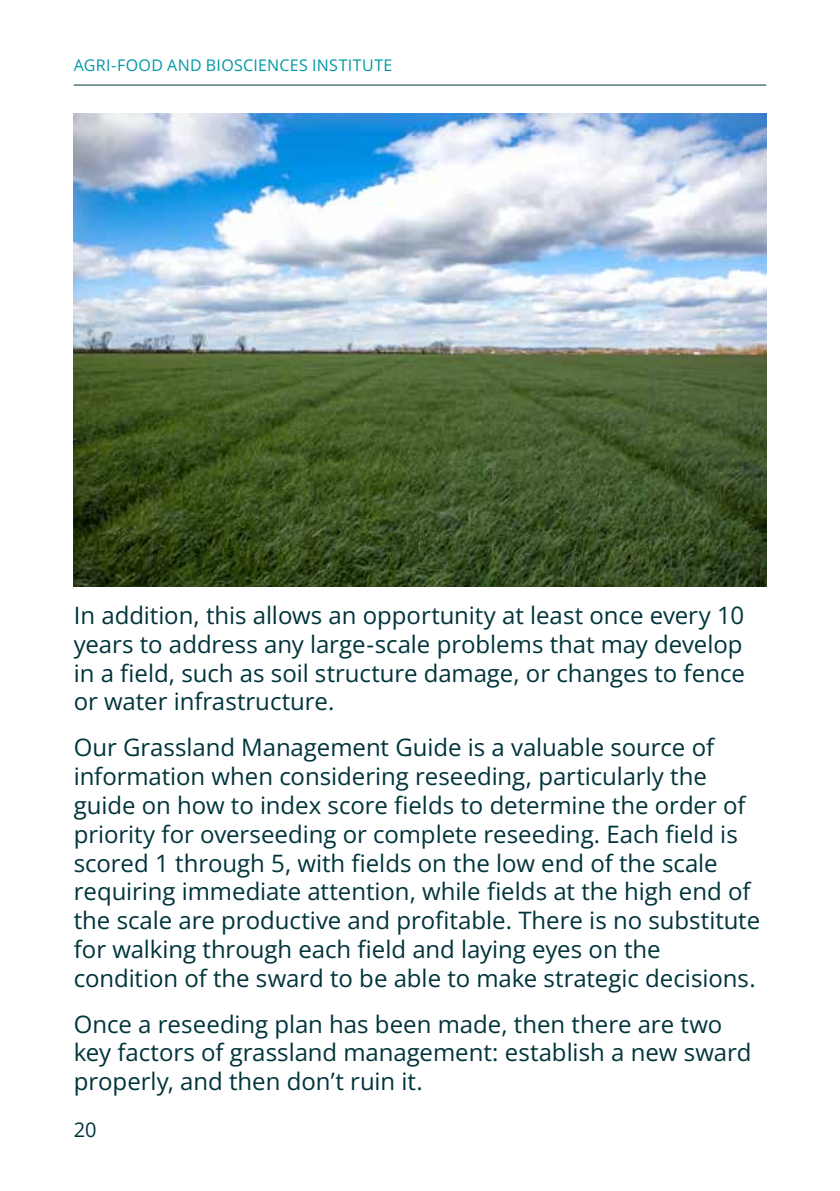
<style>
.page{position:relative;width:840px;height:1191px;background:#fff}
.page>*{position:absolute;margin:0;border:0;box-sizing:border-box;transform-origin:0 0}
.t1{font:24px/28.8px "Open Sans";letter-spacing:-.005em;color:#00353b}
.t2{font:20px "Open Sans";color:#00353b}
.t3{font:16px "Open Sans";letter-spacing:.02em;color:#0097a5}
</style>
<div class="page">
<hr style="left:74px;top:85px;width:691px;height:1px;background:#00353b">
<img style="left:74px;top:113px;width:691px;height:474px">
<p class="t3" style="left:74px;top:55px;width:320px">AGRI-FOOD AND BIOSCIENCES INSTITUTE</p>
<p class="t1" style="left:74px;top:600px;width:672px;text-align:justify">In addition, this allows an opportunity at least once every 10 years to address any large-scale problems that may develop in a field, such as soil structure damage, or changes to fence or water infrastructure.</p>
<p class="t1" style="left:74px;top:732px;width:687px">Our Grassland Management Guide is a valuable source of information when considering reseeding, particularly the guide on how to index score fields to determine the order of priority for overseeding or complete reseeding. Each field is scored 1 through 5, with fields on the low end of the scale requiring immediate attention, while fields at the high end of the scale are productive and profitable. There is no substitute for walking through each field and laying eyes on the condition of the sward to be able to make strategic decisions.</p>
<p class="t1" style="left:74px;top:1008px;width:679px">Once a reseeding plan has been made, then there are two key factors of grassland management: establish a new sward properly, and then don’t ruin it.</p>
<p class="t2" style="left:74px;top:1115px;width:24px">20</p>
</div>
